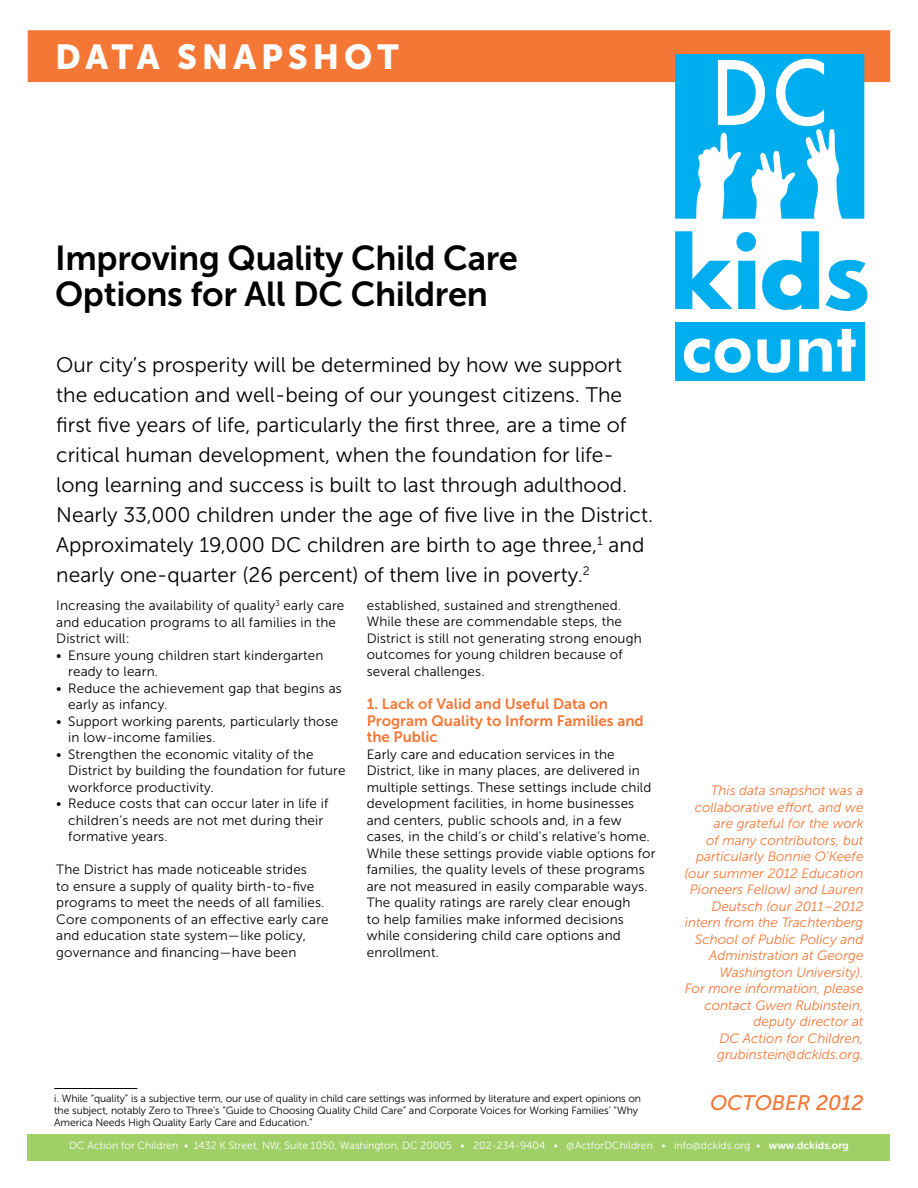
<style>
.page{position:relative;width:918px;height:1188px;background:#fff}
.page>*{position:absolute;margin:0;border:0;box-sizing:border-box;transform-origin:0 0}
.t1{font:34.5px/36px "Museo Sans 700";letter-spacing:-.01em;color:#000}
.t2{font:34.5px "Museo Sans 900";letter-spacing:.14em;color:#fff}
.t3{font:21px/30px "Museo Sans 300";color:#000}
.t4{font:italic 21px "Museo Sans 500";color:#f47735}
.t5{font:15px/16.5px "Museo Sans 700";color:#f47735}
.t6{font:13.5px/16.5px "Museo Sans 300";letter-spacing:.01em;color:#000}
.t7{font:italic 13.5px/16.5px "Museo Sans 300";color:#f47735;text-align:right}
.t8{font:10.5px/12px "Museo Sans 300";letter-spacing:-.01em;color:#000}
.t9{font:10.5px "Museo Sans 300";color:#fff}
.s1{font-family:"Museo Sans 700"}
</style>
<div class="page">
<div style="left:28px;top:30px;width:862px;height:52px;background:#f47735"></div>
<div style="left:28px;top:1134px;width:862px;height:27px;background:#a0cf67"></div>
<div style="left:675px;top:322px;width:189px;height:58px;background:#00adef"></div>
<svg style="left:675px;top:54px;width:189px;height:165px"></svg>
<svg style="left:675px;top:231px;width:81px;height:78px"></svg>
<svg style="left:825px;top:260px;width:42px;height:51px"></svg>
<svg style="left:762px;top:231px;width:57px;height:79px"></svg>
<svg style="left:684px;top:338px;width:67px;height:35px"></svg>
<svg style="left:757px;top:340px;width:33px;height:33px"></svg>
<svg style="left:799px;top:329px;width:57px;height:43px"></svg>
<hr style="left:54px;top:1088px;width:83px;height:1px;background:#000">
<h1 class="t2" style="left:55px;top:38px;width:345px">DATA SNAPSHOT</h1>
<h1 class="t1" style="left:55px;top:240px;width:464px">Improving Quality Child Care<br>Options for All DC Children</h1>
<p class="t3" style="left:56px;top:350px;width:599px">Our city’s prosperity will be determined by how we support the education and well-being of our youngest citizens. The first five years of life, particularly the first three, are a time of critical human development, when the foundation for life&shy;long learning and success is built to last through adulthood.<br>Nearly 33,000 children under the age of five live in the District.<br>Approximately 19,000 DC children are birth to age three,<sup>1</sup> and nearly one-quarter (26 percent) of them live in poverty.<sup>2</sup></p>
<p class="t6" style="left:56px;top:597px;width:290px">Increasing the availability of quality<sup>3</sup> early care and education programs to all families in the<br>District will:</p>
<p class="t6" style="left:68px;top:647px;width:257px;text-indent:-12px">• Ensure young children start kindergarten ready to learn.</p>
<p class="t6" style="left:68px;top:680px;width:275px;text-indent:-12px">• Reduce the achievement gap that begins as early as infancy.</p>
<p class="t6" style="left:68px;top:713px;width:272px;text-indent:-12px">• Support working parents, particularly those in low-income families.</p>
<p class="t6" style="left:68px;top:746px;width:279px;text-indent:-12px">• Strengthen the economic vitality of the<br>District by building the foundation for future workforce productivity.</p>
<p class="t6" style="left:68px;top:795px;width:262px;text-indent:-12px">• Reduce costs that can occur later in life if children’s needs are not met during their formative years.</p>
<p class="t6" style="left:56px;top:861px;width:274px">The District has made noticeable strides<br>to ensure a supply of quality birth-to-five programs to meet the needs of all families.<br>Core components of an effective early care and education state system—like policy, governance and financing—have been</p>
<p class="t6" style="left:367px;top:597px;width:276px">established, sustained and strengthened.<br>While these are commendable steps, the District is still not generating strong enough outcomes for young children because of several challenges.</p>
<p class="t5" style="left:367px;top:696px;width:278px">1. Lack of Valid and Useful Data on<br>Program Quality to Inform Families and the Public</p>
<p class="t6" style="left:367px;top:746px;width:290px">Early care and education services in the District, like in many places, are delivered in multiple settings. These settings include child development facilities, in home businesses and centers, public schools and, in a few cases, in the child’s or child’s relative’s home.<br>While these settings provide viable options for families, the quality levels of these programs are not measured in easily comparable ways.<br>The quality ratings are rarely clear enough<br>to help families make informed decisions while considering child care options and enrollment.</p>
<p class="t8" style="left:54px;top:1093px;width:589px">i. While “quality” is a subjective term, our use of quality in child care settings was informed by literature and expert opinions on the subject, notably Zero to Three’s “Guide to Choosing Quality Child Care” and Corporate Voices for Working Families’ “Why<br>America Needs High Quality Early Care and Education.”</p>
<p class="t7" style="left:684px;top:782px;width:181px">This data snapshot was a collaborative effort, and we are grateful for the work<br>of many contributors, but particularly Bonnie O’Keefe (our summer 2012 Education<br>Pioneers Fellow) and Lauren<br>Deutsch (our 2011–2012 intern from the Trachtenberg<br>School of Public Policy and<br>Administration at George<br>Washington University).<br>For more information, please contact Gwen Rubinstein, deputy director at<br>DC Action for Children, grubinstein@dckids.org.</p>
<h2 class="t4" style="left:710px;top:1092px;width:155px">OCTOBER 2012</h2>
<p class="t9" style="left:69px;top:1140px;width:781px">DC Action for Children • 1432 K Street, NW, Suite 1050, Washington, DC 20005 • 202-234-9404 • @ActforDChildren • info@dckids.org • <span class="s1">www.dckids.org</span></p>
</div>
